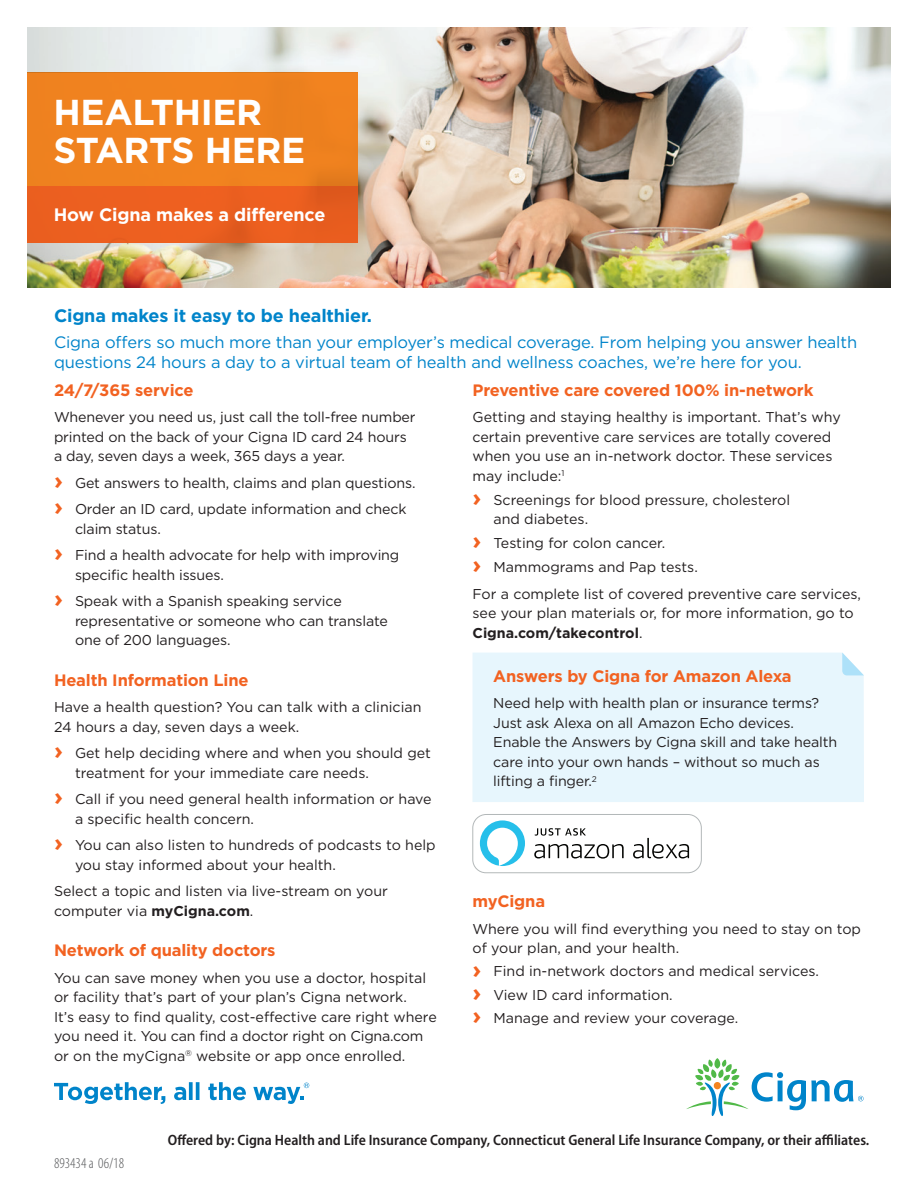
<style>
.page{position:relative;width:918px;height:1188px;background:#fff}
.page>*{position:absolute;margin:0;border:0;box-sizing:border-box;transform-origin:0 0}
.Headline_2_bars_phot{font:700 36px/37.5px "Gotham";letter-spacing:-.01em;color:#fff}
.Subhead_body_bold_12{font:700 18px "Gotham";letter-spacing:-.01em;color:#0084ca}
.Headline_2_bars_phot-2{font:700 18px "Gotham";letter-spacing:-.01em;color:#fff}
.Body_copy__book_9_5{font:16.5px/19.5px "Gotham";letter-spacing:-.01em;color:#0084ca}
.Subhead_orange_11_14{font:700 16.5px "Gotham";letter-spacing:-.01em;color:#f26221}
.Subhead_body_bold_12-2{font:700 16.5px "Gotham";letter-spacing:-.01em;color:#f26221}
.Offered_by_legal{font:600 semi-condensed 15px "Myriad Pro";color:#231f20}
.Legal_copy_Cat{font:300 condensed 15px "Myriad Pro";color:#57585a}
.Body_copy__book_9_5-2{font:14.25px/19.5px "Gotham";color:#231f20}
.Bullet_copy_book_9_5{font:14.25px/19.5px "Gotham";letter-spacing:-.01em;color:#231f20}
.s1{font-weight:700;font-size:24px;color:#f26221}
.s2{font-weight:700}
</style>
<div class="page">
<div style="left:473px;top:653px;width:391px;height:149px;background:#e7f6fd"></div>
<svg style="left:842px;top:653px;width:22px;height:22px"></svg>
<img style="left:27px;top:27px;width:864px;height:261px">
<div style="left:27px;top:72px;width:330px;height:114px;background:#f58520"></div>
<div style="left:27px;top:186px;width:330px;height:57px;background:#f26221"></div>
<svg style="left:686px;top:1058px;width:178px;height:58px"></svg>
<svg style="left:54px;top:1082px;width:111px;height:22px"></svg>
<svg style="left:174px;top:1082px;width:25px;height:18px"></svg>
<svg style="left:208px;top:1082px;width:38px;height:18px"></svg>
<svg style="left:253px;top:1083px;width:56px;height:21px"></svg>
<div style="left:473px;top:814px;width:229px;height:59px;border:1px solid #b3b8b9;border-radius:13px"></div>
<svg style="left:534px;top:844px;width:90px;height:15px"></svg>
<svg style="left:633px;top:838px;width:56px;height:21px"></svg>
<svg style="left:535px;top:828px;width:51px;height:8px"></svg>
<svg style="left:480px;top:820px;width:45px;height:46px"></svg>
<p class="Headline_2_bars_phot" style="left:54px;top:94px;width:253px">HEALTHIER<br>STARTS HERE</p>
<p class="Headline_2_bars_phot-2" style="left:54px;top:203px;width:273px">How Cigna makes a difference</p>
<p class="Subhead_body_bold_12" style="left:54px;top:304px;width:319px">Cigna makes it easy to be healthier.</p>
<p class="Body_copy__book_9_5" style="left:54px;top:332px;width:805px">Cigna offers so much more than your employer’s medical coverage. From helping you answer health questions 24 hours a day to a virtual team of health and wellness coaches, we’re here for you.</p>
<p class="Subhead_body_bold_12-2" style="left:472px;top:379px;width:342px">Preventive care covered 100% in-network</p>
<p class="Body_copy__book_9_5-2" style="left:472px;top:407px;width:370px">Getting and staying healthy is important. That’s why certain preventive care services are totally covered when you use an in-network doctor. These services may include:<sup>1</sup></p>
<p class="Body_copy__book_9_5-2" style="left:494px;top:490px;width:298px;text-indent:-21px"><span class="s1">›</span> Screenings for blood pressure, cholesterol and diabetes.</p>
<p class="Body_copy__book_9_5-2" style="left:472px;top:533px;width:194px"><span class="s1">›</span> Testing for colon cancer.</p>
<p class="Body_copy__book_9_5-2" style="left:472px;top:557px;width:227px"><span class="s1">›</span> Mammograms and Pap tests.</p>
<p class="Body_copy__book_9_5-2" style="left:472px;top:584px;width:390px">For a complete list of covered preventive care services, see your plan materials or, for more information, go to<br><span class="s2">Cigna.com/takecontrol</span>.</p>
<p class="Subhead_body_bold_12-2" style="left:493px;top:665px;width:300px">Answers by Cigna for Amazon Alexa</p>
<p class="Body_copy__book_9_5-2" style="left:493px;top:693px;width:345px">Need help with health plan or insurance terms?<br>Just ask Alexa on all Amazon Echo devices.<br>Enable the Answers by Cigna skill and take health care into your own hands – without so much as lifting a finger.<sup>2</sup></p>
<p class="Subhead_orange_11_14" style="left:54px;top:379px;width:141px">24/7/365 service</p>
<p class="Body_copy__book_9_5-2" style="left:54px;top:407px;width:363px">Whenever you need us, just call the toll-free number printed on the back of your Cigna ID card 24 hours a day, seven days a week, 365 days a year.</p>
<p class="Bullet_copy_book_9_5" style="left:54px;top:473px;width:363px"><span class="s1">›</span> Get answers to health, claims and plan questions.</p>
<p class="Bullet_copy_book_9_5" style="left:75px;top:499px;width:333px;text-indent:-21px"><span class="s1">›</span> Order an ID card, update information and check claim status.</p>
<p class="Bullet_copy_book_9_5" style="left:75px;top:545px;width:326px;text-indent:-21px"><span class="s1">›</span> Find a health advocate for help with improving specific health issues.</p>
<p class="Bullet_copy_book_9_5" style="left:75px;top:591px;width:315px;text-indent:-21px"><span class="s1">›</span> Speak with a Spanish speaking service representative or someone who can translate one of 200 languages.</p>
<p class="Subhead_orange_11_14" style="left:54px;top:669px;width:196px">Health Information Line</p>
<p class="Body_copy__book_9_5-2" style="left:54px;top:697px;width:369px">Have a health question? You can talk with a clinician<br>24 hours a day, seven days a week.</p>
<p class="Body_copy__book_9_5-2" style="left:75px;top:743px;width:358px;text-indent:-21px"><span class="s1">›</span> Get help deciding where and when you should get treatment for your immediate care needs.</p>
<p class="Body_copy__book_9_5-2" style="left:75px;top:789px;width:358px;text-indent:-21px"><span class="s1">›</span> Call if you need general health information or have a specific health concern.</p>
<p class="Body_copy__book_9_5-2" style="left:75px;top:835px;width:362px;text-indent:-21px"><span class="s1">›</span> You can also listen to hundreds of podcasts to help you stay informed about your health.</p>
<p class="Body_copy__book_9_5-2" style="left:54px;top:881px;width:336px">Select a topic and listen via live-stream on your computer via <span class="s2">myCigna.com</span>.</p>
<p class="Subhead_orange_11_14" style="left:54px;top:939px;width:223px">Network of quality doctors</p>
<p class="Body_copy__book_9_5-2" style="left:54px;top:968px;width:384px">You can save money when you use a doctor, hospital or facility that’s part of your plan’s Cigna network.<br>It’s easy to find quality, cost-effective care right where you need it. You can find a doctor right on Cigna.com or on the myCigna<sup>®</sup> website or app once enrolled.</p>
<p class="Subhead_orange_11_14" style="left:472px;top:890px;width:74px">myCigna</p>
<p class="Body_copy__book_9_5-2" style="left:472px;top:919px;width:390px">Where you will find everything you need to stay on top of your plan, and your health.</p>
<p class="Body_copy__book_9_5-2" style="left:472px;top:961px;width:348px"><span class="s1">›</span> Find in-network doctors and medical services.</p>
<p class="Body_copy__book_9_5-2" style="left:472px;top:985px;width:202px"><span class="s1">›</span> View ID card information.</p>
<p class="Body_copy__book_9_5-2" style="left:472px;top:1008px;width:267px"><span class="s1">›</span> Manage and review your coverage.</p>
<p class="Legal_copy_Cat" style="left:54px;top:1156px;width:72px">893434 a 06/18</p>
<p class="Offered_by_legal" style="left:168px;top:1132px;width:703px">Offered by: Cigna Health and Life Insurance Company, Connecticut General Life Insurance Company, or their affiliates.</p>
</div>
